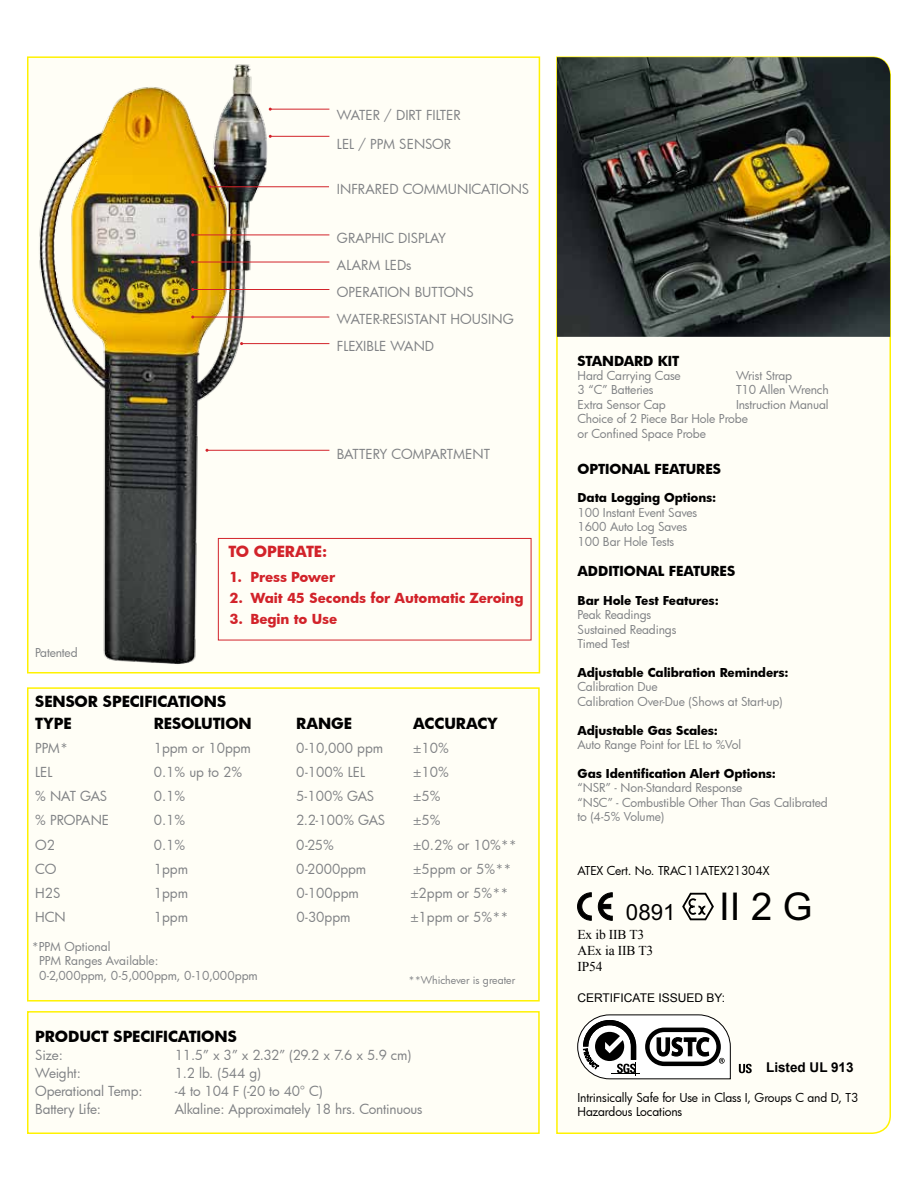
<style>
.page{position:relative;width:918px;height:1188px;background:#fff}
.page>*{position:absolute;margin:0;border:0;box-sizing:border-box;transform-origin:0 0}
.t1{font:22.35px "Arial";color:#000}
.t2{font:700 15px/22.5px "Futura";letter-spacing:-.01em;color:#000}
.t3{font:700 15px "Futura";letter-spacing:-.01em;color:#d2232a}
.t4{font:13.5px/27px "Futura";color:#808285}
.t5{font:700 13.5px "Futura";letter-spacing:-.01em;color:#d2232a}
.t6{font:700 13.5px "Futura";letter-spacing:-.01em;color:#000}
.t7{font:13.5px/16.2px "Times New Roman";letter-spacing:-.01em;color:#000}
.t8{font:700 13.5px "Arial";color:#000}
.t9{font:12px/14.4px "Futura";letter-spacing:-.01em;color:#808285}
.t10{font:700 12px "Futura";letter-spacing:-.01em;color:#000}
.t11{font:12px/14.4px "Futura";letter-spacing:-.01em;color:#000}
.t12{font:12px "Arial";color:#000}
.t13{font:10.5px "Futura";letter-spacing:-.005em;color:#808285}
.s1{font-size:38.25px}
</style>
<div class="page">
<div style="left:556px;top:56px;width:335px;height:1078px;background:#fffef6"></div>
<img style="left:557px;top:57px;width:333px;height:280px">
<svg style="left:578px;top:893px;width:13px;height:27px"></svg>
<svg style="left:598px;top:893px;width:14px;height:27px"></svg>
<svg style="left:681px;top:892px;width:34px;height:29px"></svg>
<svg style="left:739px;top:1064px;width:13px;height:9px"></svg>
<svg style="left:578px;top:1015px;width:153px;height:64px"></svg>
<div style="left:28px;top:1012px;width:511px;height:121px;background:#fffef6"></div>
<div style="left:27px;top:1011px;width:513px;height:123px;border:2px solid #fff200"></div>
<div style="left:28px;top:688px;width:511px;height:313px;background:#fffef6"></div>
<div style="left:27px;top:687px;width:513px;height:315px;border:2px solid #fff200"></div>
<div style="left:27px;top:56px;width:513px;height:618px;background:#fffef6;border:2px solid #fff200"></div>
<img style="left:30px;top:56px;width:253px;height:618px">
<hr style="left:270px;top:109px;width:59px;height:1px;background:#d2232a">
<hr style="left:270px;top:136px;width:59px;height:1px;background:#d2232a">
<hr style="left:193px;top:235px;width:136px;height:1px;background:#d2232a">
<hr style="left:193px;top:262px;width:136px;height:1px;background:#d2232a">
<hr style="left:193px;top:289px;width:136px;height:1px;background:#d2232a">
<hr style="left:242px;top:343px;width:87px;height:1px;background:#d2232a">
<hr style="left:193px;top:317px;width:136px;height:1px;background:#d2232a">
<hr style="left:207px;top:450px;width:122px;height:1px;background:#d2232a">
<hr style="left:210px;top:186px;width:119px;height:1px;background:#d2232a">
<div style="left:218px;top:538px;width:313px;height:102px;border:1px solid #d2232a"></div>
<p class="t4" style="left:337px;top:101px;width:125px;line-height:28.5px">WATER / DIRT FILTER<br>LEL / PPM SENSOR</p>
<p class="t4" style="left:337px;top:175px;width:194px">INFRARED COMMUNICATIONS</p>
<p class="t4" style="left:337px;top:225px;width:178px">GRAPHIC DISPLAY<br>ALARM LEDs<br>OPERATION BUTTONS<br>WATER-RESISTANT HOUSING<br>FLEXIBLE WAND</p>
<p class="t4" style="left:337px;top:441px;width:155px">BATTERY COMPARTMENT</p>
<p class="t3" style="left:228px;top:541px;width:100px">TO OPERATE:</p>
<p class="t9" style="left:35px;top:646px;width:44px">Patented</p>
<p class="t5" style="left:229px;top:567px;width:107px">1. Press Power</p>
<p class="t5" style="left:229px;top:588px;width:296px">2. Wait 45 Seconds for Automatic Zeroing</p>
<p class="t5" style="left:229px;top:609px;width:109px">3. Begin to Use</p>
<p class="t2" style="left:35px;top:690px;width:193px">SENSOR SPECIFICATIONS<br>TYPE</p>
<p class="t2" style="left:154px;top:712px;width:100px">RESOLUTION</p>
<p class="t2" style="left:296px;top:712px;width:57px">RANGE</p>
<p class="t2" style="left:413px;top:712px;width:86px">ACCURACY</p>
<p class="t4" style="left:35px;top:735px;width:34px">PPM*</p>
<p class="t4" style="left:154px;top:735px;width:99px">1ppm or 10ppm</p>
<p class="t4" style="left:296px;top:735px;width:88px">0-10,000 ppm</p>
<p class="t4" style="left:413px;top:735px;width:37px">±10%</p>
<p class="t4" style="left:35px;top:759px;width:19px">LEL</p>
<p class="t4" style="left:154px;top:759px;width:90px">0.1% up to 2%</p>
<p class="t4" style="left:296px;top:759px;width:70px">0-100% LEL</p>
<p class="t4" style="left:413px;top:759px;width:37px">±10%</p>
<p class="t4" style="left:35px;top:783px;width:74px">% NAT GAS</p>
<p class="t4" style="left:154px;top:783px;width:33px">0.1%</p>
<p class="t4" style="left:296px;top:783px;width:80px">5-100% GAS</p>
<p class="t4" style="left:413px;top:783px;width:29px">±5%</p>
<p class="t4" style="left:35px;top:807px;width:75px">% PROPANE</p>
<p class="t4" style="left:154px;top:807px;width:33px">0.1%</p>
<p class="t4" style="left:296px;top:807px;width:91px">2.2-100% GAS</p>
<p class="t4" style="left:413px;top:807px;width:29px">±5%</p>
<p class="t4" style="left:35px;top:831px;width:21px">O2</p>
<p class="t4" style="left:154px;top:831px;width:33px">0.1%</p>
<p class="t4" style="left:296px;top:831px;width:39px">0-25%</p>
<p class="t4" style="left:413px;top:831px;width:105px">±0.2% or 10%**</p>
<p class="t4" style="left:35px;top:855px;width:23px">CO</p>
<p class="t4" style="left:154px;top:855px;width:36px">1ppm</p>
<p class="t4" style="left:296px;top:855px;width:71px">0-2000ppm</p>
<p class="t4" style="left:413px;top:855px;width:100px">±5ppm or 5%**</p>
<p class="t4" style="left:35px;top:879px;width:27px">H2S</p>
<p class="t4" style="left:154px;top:879px;width:36px">1ppm</p>
<p class="t4" style="left:296px;top:879px;width:64px">0-100ppm</p>
<p class="t4" style="left:410px;top:879px;width:100px">±2ppm or 5%**</p>
<p class="t4" style="left:35px;top:903px;width:32px">HCN</p>
<p class="t4" style="left:154px;top:903px;width:36px">1ppm</p>
<p class="t4" style="left:296px;top:903px;width:56px">0-30ppm</p>
<p class="t4" style="left:410px;top:903px;width:100px">±1ppm or 5%**</p>
<p class="t9" style="left:39px;top:939px;width:220px;text-indent:-7px">*PPM Optional<br>PPM Ranges Available:<br>0-2,000ppm, 0-5,000ppm, 0-10,000ppm</p>
<p class="t13" style="left:409px;top:973px;width:108px">**Whichever is greater</p>
<p class="t2" style="left:35px;top:1025px;width:203px">PRODUCT SPECIFICATIONS</p>
<p class="t4" style="left:35px;top:1042px;width:29px">Size:</p>
<p class="t4" style="left:175px;top:1042px;width:238px">11.5” x 3” x 2.32” (29.2 x 7.6 x 5.9 cm)</p>
<p class="t4" style="left:35px;top:1060px;width:47px">Weight:</p>
<p class="t4" style="left:175px;top:1060px;width:88px">1.2 lb. (544 g)</p>
<p class="t4" style="left:35px;top:1077px;width:109px">Operational Temp:</p>
<p class="t4" style="left:175px;top:1077px;width:149px">-4 to 104 F (-20 to 40° C)</p>
<p class="t4" style="left:35px;top:1095px;width:67px">Battery Life:</p>
<p class="t4" style="left:175px;top:1095px;width:249px">Alkaline: Approximately 18 hrs. Continuous</p>
<p class="t6" style="left:578px;top:351px;width:103px">STANDARD KIT</p>
<p class="t9" style="left:578px;top:368px;width:172px">Hard Carrying Case<br>3 “C” Batteries<br>Extra Sensor Cap<br>Choice of 2 Piece Bar Hole Probe or Confined Space Probe</p>
<p class="t6" style="left:578px;top:459px;width:145px">OPTIONAL FEATURES</p>
<p class="t10" style="left:578px;top:489px;width:140px">Data Logging Options:</p>
<p class="t9" style="left:578px;top:505px;width:121px">100 Instant Event Saves<br>1600 Auto Log Saves<br>100 Bar Hole Tests</p>
<p class="t6" style="left:578px;top:562px;width:159px">ADDITIONAL FEATURES</p>
<p class="t10" style="left:578px;top:592px;width:143px">Bar Hole Test Features:</p>
<p class="t9" style="left:578px;top:608px;width:100px">Peak Readings<br>Sustained Readings<br>Timed Test</p>
<p class="t10" style="left:578px;top:664px;width:213px">Adjustable Calibration Reminders:</p>
<p class="t9" style="left:578px;top:680px;width:207px">Calibration Due<br>Calibration Over-Due (Shows at Start-up)</p>
<p class="t10" style="left:578px;top:722px;width:142px">Adjustable Gas Scales:</p>
<p class="t9" style="left:578px;top:737px;width:165px">Auto Range Point for LEL to %Vol</p>
<p class="t10" style="left:578px;top:765px;width:200px">Gas Identification Alert Options:</p>
<p class="t9" style="left:578px;top:780px;width:252px">“NSR” - Non-Standard Response<br>“NSC” - Combustible Other Than Gas Calibrated to (4-5% Volume)</p>
<p class="t9" style="left:736px;top:368px;width:94px">Wrist Strap<br>T10 Allen Wrench<br>Instruction Manual</p>
<p class="t11" style="left:578px;top:863px;width:193px">ATEX Cert. No. TRAC11ATEX21304X</p>
<h1 class="t1" style="left:626px;top:897px;width:188px">0891 <span class="s1">II 2 G</span></h1>
<p class="t7" style="left:578px;top:926px;width:77px">Ex ib IIB T3<br>AEx ia IIB T3<br>IP54</p>
<p class="t12" style="left:578px;top:990px;width:149px">CERTIFICATE ISSUED BY:</p>
<p class="t8" style="left:766px;top:1059px;width:89px">Listed UL 913</p>
<p class="t11" style="left:578px;top:1090px;width:283px">Intrinsically Safe for Use in Class I, Groups C and D, T3<br>Hazardous Locations</p>
</div>
